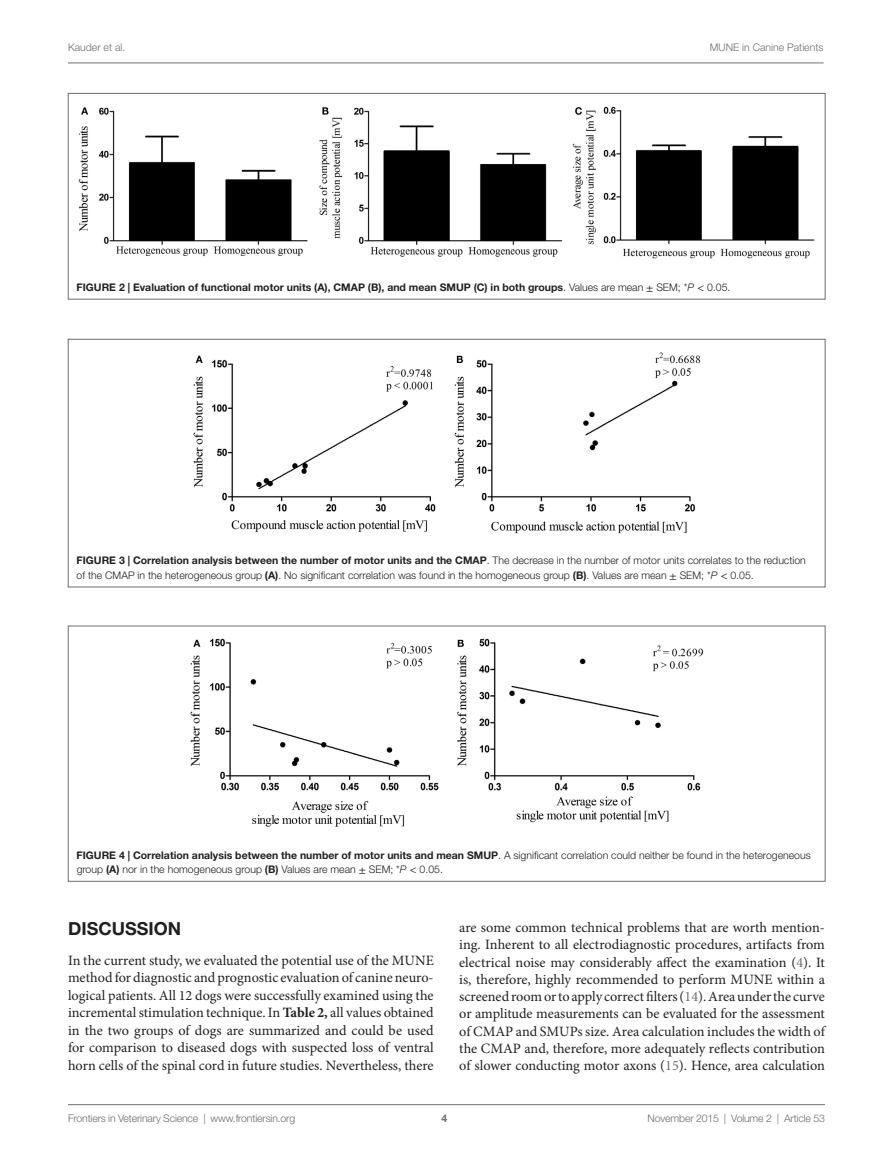
<style>
.page{position:relative;width:893px;height:1170px;background:#fff}
.page>*{position:absolute;margin:0;border:0;box-sizing:border-box;transform-origin:0 0}
.t1{font:700 18px "Helvetica Neue LT Std";color:#231f20}
.t2{font:14.25px/17.2px "Minion Pro";color:#231f20;text-align:justify}
.t3{font:300 10.5px/14.2px "Helvetica Neue LT Std";color:#231f20}
.t4{font:300 10.5px "Helvetica Neue LT Std";letter-spacing:-.015em;color:#6c6d70}
.t5{font:700 10.5px "Helvetica Neue LT Std";color:#231f20}
.t6{font:700 10.5px "Helvetica Neue LT Std";color:#6c6d70}
.s1{font-weight:300}
.s2{font-family:"STIX General";font-weight:400}
.s3{font-weight:300;font-style:italic}
.s4{font-weight:700}
.s5{font-style:italic}
.s6{color:#6c6d70}
</style>
<div class="page">
<img style="left:190px;top:638px;width:514px;height:189px">
<img style="left:193px;top:352px;width:508px;height:182px">
<div style="left:68px;top:339px;width:757px;height:248px;border:1px solid #6c6d70"></div>
<img style="left:78px;top:106px;width:737px;height:153px">
<div style="left:68px;top:93px;width:757px;height:206px;border:1px solid #6c6d70"></div>
<hr style="left:68px;top:1104px;width:757px;height:1px;background:#6c6d70">
<hr style="left:68px;top:63px;width:756px;height:1px;background:#6c6d70">
<p class="t4" style="left:68px;top:41px;width:59px">Kauder et al.</p>
<p class="t4" style="left:710px;top:41px;width:115px">MUNE in Canine Patients</p>
<p class="t5" style="left:77px;top:280px;width:655px">FIGURE 2 | Evaluation of functional motor units (A), CMAP (B), and mean SMUP (C) in both groups<span class="s1">. Values are mean</span> <span class="s2">±</span> <span class="s1">SEM; *</span><span class="s3">P</span> <span class="s2">&lt;</span> <span class="s1">0.05.</span></p>
<p class="t3" style="left:77px;top:553px;width:731px"><span class="s4">FIGURE 3 | Correlation analysis between the number of motor units and the CMAP</span>. The decrease in the number of motor units correlates to the reduction of the CMAP in the heterogeneous group <span class="s4">(A)</span>. No significant correlation was found in the homogeneous group <span class="s4">(B)</span>. Values are mean <span class="s2">±</span> SEM; *<span class="s5">P</span> <span class="s2">&lt;</span> 0.05.</p>
<p class="t3" style="left:77px;top:847px;width:736px"><span class="s4">FIGURE 4 | Correlation analysis between the number of motor units and mean SMUP</span>. A significant correlation could neither be found in the heterogeneous group <span class="s4">(A)</span> nor in the homogeneous group <span class="s4">(B)</span> Values are mean <span class="s2">±</span> SEM; *<span class="s5">P</span> <span class="s2">&lt;</span> 0.05.</p>
<p class="t1" style="left:68px;top:916px;width:115px">DISCUSSION</p>
<p class="t2" style="left:68px;top:951px;width:367px">In the current study, we evaluated the potential use of the MUNE method for diagnostic and prognostic evaluation of canine neuro&shy;logical patients. All 12 dogs were successfully examined using the incremental stimulation technique. In <span class="s4">Table 2,</span> all values obtained in the two groups of dogs are summarized and could be used for comparison to diseased dogs with suspected loss of ventral horn cells of the spinal cord in future studies. Nevertheless, there</p>
<p class="t2" style="left:459px;top:918px;width:367px">are some common technical problems that are worth mention&shy;ing. Inherent to all electrodiagnostic procedures, artifacts from electrical noise may considerably affect the examination (<span class="s6">4</span>). It is, therefore, highly recommended to perform MUNE within a screened room or to apply correct filters (<span class="s6">14</span>). Area under the curve or amplitude measurements can be evaluated for the assessment of CMAP and SMUPs size. Area calculation includes the width of the CMAP and, therefore, more adequately reflects contribution of slower conducting motor axons (<span class="s6">15</span>). Hence, area calculation</p>
<p class="t4" style="left:68px;top:1111px;width:229px">Frontiers in Veterinary Science | www.frontiersin.org</p>
<p class="t6" style="left:441px;top:1111px;width:7px">4</p>
<p class="t4" style="left:648px;top:1111px;width:179px">November 2015 | Volume 2 | Article 53</p>
</div>
